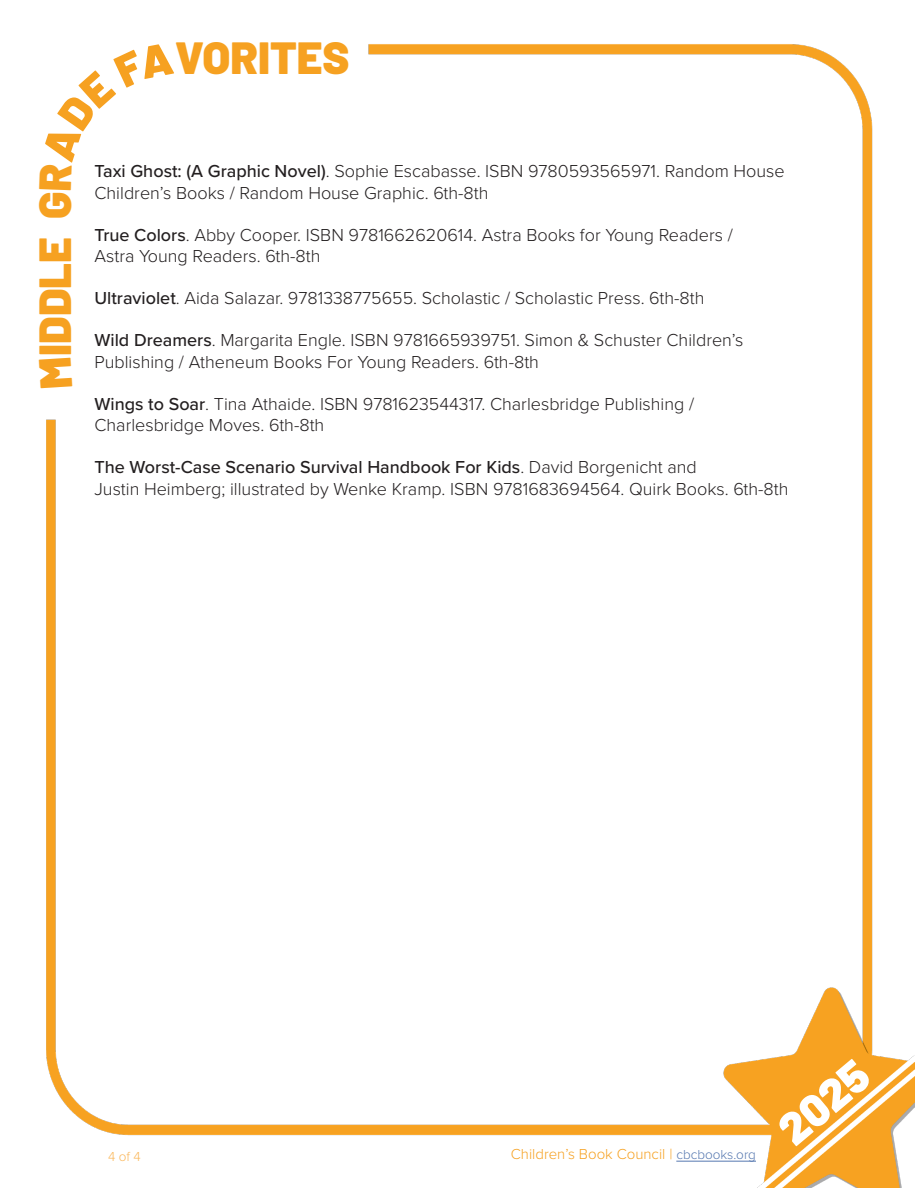
<style>
.page{position:relative;width:918px;height:1188px;background:#fff}
.page>*{position:absolute;margin:0;border:0;box-sizing:border-box;transform-origin:0 0}
.t1{font:900 45px "Barlow";color:#f6a121}
.t2{font:900 45px "Barlow";color:#fff}
.t3{font:300 18px "Proxima Nova";color:#231f20}
.t4{font:500 18px "Proxima Nova";color:#231f20}
.t5{font:300 15px "Proxima Nova";color:#f6a121}
.t6{font:300 13.5px "Proxima Nova";color:#fab75a}
.s1{font-weight:500}
.s2{font-weight:300}
.s3{font-size:13.5px;color:#5678b0}
</style>
<div class="page">
<img style="left:46px;top:44px;width:869px;height:1144px">
<hr style="left:676px;top:1161px;width:80px;height:1px;background:#5678b0">
<svg style="left:46px;top:358px;width:26px;height:30px"></svg>
<svg style="left:46px;top:44px;width:128px;height:146px"></svg>
<h1 class="t1" style="left:175px;top:29px;width:176px">VORITES</h1>
<h1 class="t1" style="left:26px;top:356px;width:166px;rotate:-90deg">IDDLE G</h1>
<p class="t3" style="left:94px;top:158px;width:692px"><span class="s1">Taxi Ghost: (A Graphic Novel)</span>. Sophie Escabasse. ISBN 9780593565971. Random House</p>
<p class="t3" style="left:94px;top:179px;width:396px">Children’s Books / Random House Graphic. 6th-8th</p>
<p class="t3" style="left:94px;top:221px;width:640px"><span class="s1">True Colors</span>. Abby Cooper. ISBN 9781662620614. Astra Books for Young Readers /</p>
<p class="t3" style="left:94px;top:243px;width:228px">Astra Young Readers. 6th-8th</p>
<p class="t3" style="left:94px;top:285px;width:611px"><span class="s1">Ultraviolet</span>. Aida Salazar. 9781338775655. Scholastic / Scholastic Press. 6th-8th</p>
<p class="t3" style="left:94px;top:327px;width:651px"><span class="s1">Wild Dreamers</span>. Margarita Engle. ISBN 9781665939751. Simon &amp; Schuster Children’s</p>
<p class="t3" style="left:94px;top:348px;width:446px">Publishing / Atheneum Books For Young Readers. 6th-8th</p>
<p class="t3" style="left:94px;top:390px;width:601px"><span class="s1">Wings to Soar</span>. Tina Athaide. ISBN 9781623544317. Charlesbridge Publishing /</p>
<p class="t3" style="left:94px;top:412px;width:231px">Charlesbridge Moves. 6th-8th</p>
<p class="t4" style="left:94px;top:454px;width:604px">The Worst-Case Scenario Survival Handbook For Kids<span class="s2">. David Borgenicht and</span></p>
<p class="t3" style="left:94px;top:475px;width:696px">Justin Heimberg; illustrated by Wenke Kramp. ISBN 9781683694564. Quirk Books. 6th-8th</p>
<p class="t6" style="left:108px;top:1146px;width:34px">4 of 4</p>
<p class="t5" style="left:511px;top:1143px;width:247px">Children’s Book Council | <span class="s3">cbcbooks.org</span></p>
<h1 class="t2" style="left:766px;top:1113px;width:104px;rotate:-40deg">2025</h1>
</div>
